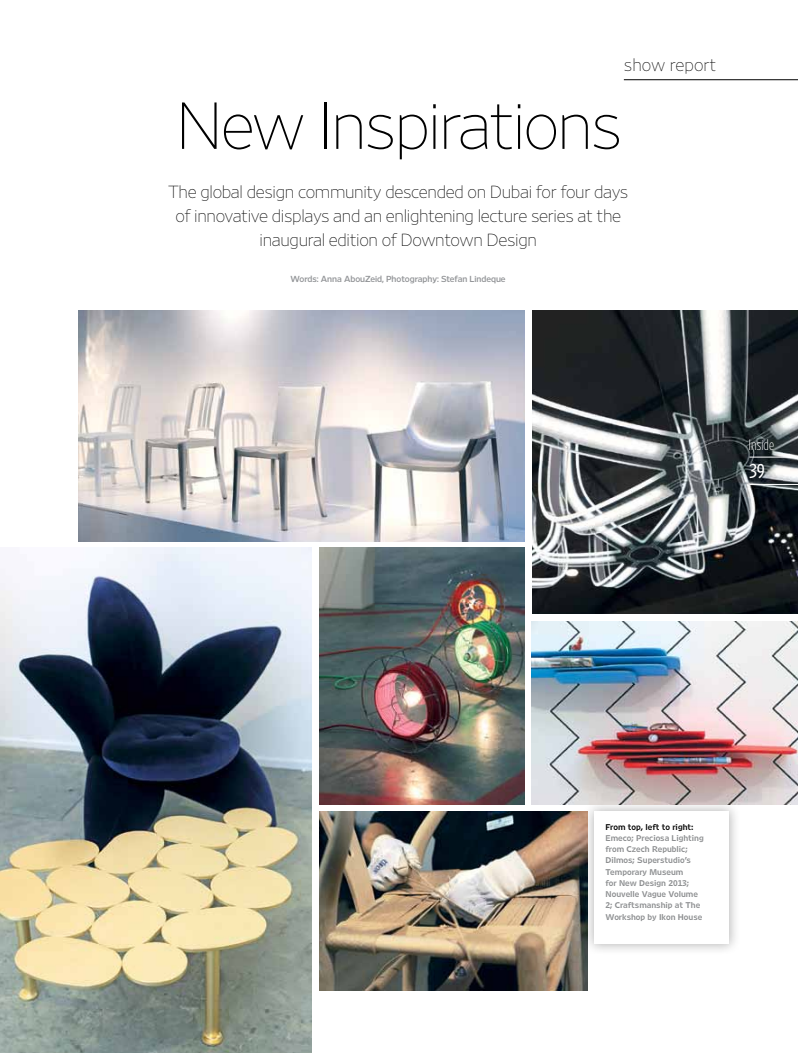
<style>
.page{position:relative;width:798px;height:1053px;background:#fff}
.page>*{position:absolute;margin:0;border:0;box-sizing:border-box;transform-origin:0 0}
.t1{font:100 66.25px "Retina Display";letter-spacing:-.035em;color:#000}
.t2{font:500 20px "Retina Display Comp";color:#fff}
.t3{font:100 17.5px/23.8px "Retina Display";letter-spacing:-.02em;color:#000;text-align:center}
.t4{font:100 17.5px "Retina Display";color:#000}
.t5{font:200 15px "Retina Display Comp";color:#fff}
.t6{font:600 8.75px "Retina Display";letter-spacing:-.005em;color:#939598}
.t7{font:7.5px/11.2px "Retina Micro D08";color:#8a8c8e}
.t8{font:7.5px "Retina Micro D08";color:#000}
</style>
<div class="page">
<img style="left:532px;top:310px;width:265px;height:304px">
<div style="left:582px;top:799px;width:158px;height:156px;background:#000;opacity:.3"></div>
<div style="left:594px;top:811px;width:134px;height:132px;background:#fff"></div>
<img style="left:319px;top:811px;width:268px;height:179px">
<img style="left:78px;top:311px;width:446px;height:230px">
<img style="left:531px;top:621px;width:266px;height:183px">
<img style="left:319px;top:547px;width:205px;height:257px">
<img style="left:0;top:547px;width:311px;height:505px">
<hr style="left:749px;top:457px;width:48px;height:1px;background:#fff">
<hr style="left:749px;top:484px;width:48px;height:1px;background:#fff">
<hr style="left:623px;top:79px;width:174px;height:1px;background:#000">
<h3 class="t4" style="left:623px;top:55px;width:94px">show report</h3>
<h1 class="t1" style="left:175px;top:88px;width:448px">New Inspirations</h1>
<h3 class="t3" style="left:168px;top:180px;width:461px">The global design community descended on Dubai for four days of innovative displays and an enlightening lecture series at the inaugural edition of Downtown Design</h3>
<p class="t6" style="left:290px;top:274px;width:217px">Words: Anna AbouZeid, Photography: Stefan Lindeque</p>
<h3 class="t5" style="left:748px;top:437px;width:27px">Inside</h3>
<h2 class="t2" style="left:749px;top:459px;width:17px">39</h2>
<p class="t8" style="left:605px;top:822px;width:89px">From top, left to right:</p>
<p class="t7" style="left:605px;top:832px;width:100px">Emeco; Preciosa Lighting from Czech Republic;<br>Dilmos; Superstudio’s<br>Temporary Museum<br>for New Design 2013;<br>Nouvelle Vague Volume<br>2; Craftsmanship at The<br>Workshop by Ikon House</p>
</div>
